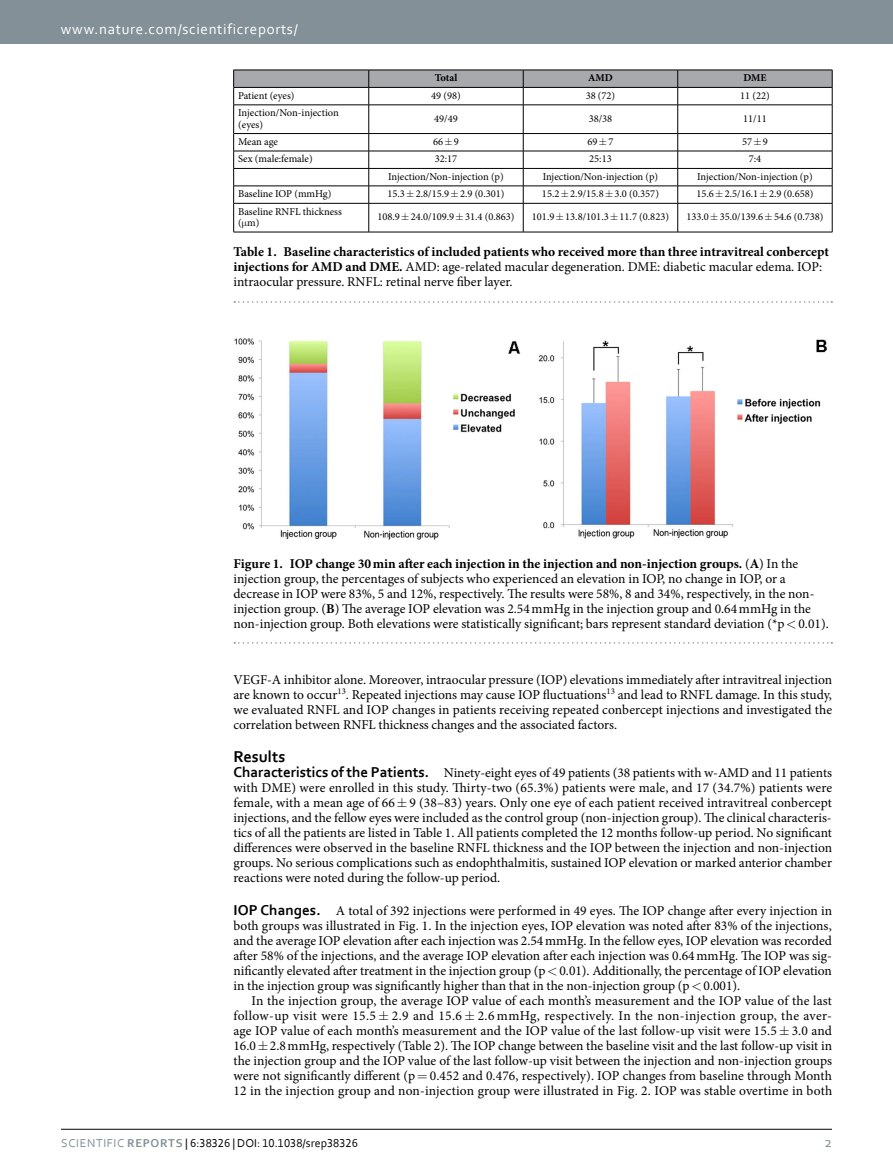
<style>
.page{position:relative;width:893px;height:1174px;background:#fff}
.page>*{position:absolute;margin:0;border:0;box-sizing:border-box;transform-origin:0 0}
.t1{font:700 16.5px "Corbel";color:#000}
.t2{font:15px "Corbel";letter-spacing:.045em;color:#fff}
.t3{font:15px "Corbel";color:#839097}
.t4{font:13.5px/15px "Minion Pro";color:#000;text-align:justify}
.t5{font:700 13.5px/15px "Minion Pro";color:#000}
.t6{font:12px "Corbel";color:#000}
.t7{font:10.5px/11.2px "Minion Pro";color:#000}
.t8{font:700 10.5px "Minion Pro";color:#000}
.s1{font-weight:400}
.s2{font-weight:700}
.s3{font-family:"Corbel";font-weight:700;font-size:15px}
.s4{color:#839097}
.s5{font-weight:700;color:#839097}
</style>
<div class="page">
<div style="left:0;top:0;width:893px;height:43px;background:#839097"></div>
<hr style="left:61px;top:1129px;width:771px;height:1px;background:#000">
<svg style="left:234px;top:301px;width:598px;height:2px"></svg>
<hr style="left:233px;top:232px;width:136px;height:1px;background:#000">
<hr style="left:369px;top:232px;width:154px;height:1px;background:#000">
<hr style="left:523px;top:232px;width:155px;height:1px;background:#000">
<hr style="left:678px;top:232px;width:154px;height:1px;background:#000">
<img style="left:234px;top:338px;width:593px;height:202px">
<svg style="left:234px;top:642px;width:598px;height:1px"></svg>
<svg style="left:233px;top:70px;width:600px;height:162px"></svg>
<p class="t2" style="left:61px;top:19px;width:238px">www.nature.com/scientificreports/</p>
<p class="t8" style="left:435px;top:71px;width:24px">Total</p>
<p class="t8" style="left:588px;top:71px;width:26px">AMD</p>
<p class="t8" style="left:743px;top:71px;width:25px">DME</p>
<p class="t7" style="left:238px;top:90px;width:58px">Patient (eyes)</p>
<p class="t7" style="left:431px;top:90px;width:31px">49 (98)</p>
<p class="t7" style="left:586px;top:90px;width:31px">38 (72)</p>
<p class="t7" style="left:740px;top:90px;width:31px">11 (22)</p>
<p class="t7" style="left:238px;top:107px;width:102px">Injection/Non-injection (eyes)</p>
<p class="t7" style="left:434px;top:113px;width:25px">49/49</p>
<p class="t7" style="left:589px;top:113px;width:25px">38/38</p>
<p class="t7" style="left:743px;top:113px;width:25px">11/11</p>
<p class="t7" style="left:238px;top:136px;width:41px">Mean age</p>
<p class="t7" style="left:433px;top:136px;width:27px">66 9</p>
<p class="t7" style="left:587px;top:136px;width:27px">69 7</p>
<p class="t7" style="left:742px;top:136px;width:27px">57 9</p>
<p class="t7" style="left:238px;top:153px;width:76px">Sex (male:female)</p>
<p class="t7" style="left:435px;top:153px;width:24px">32:17</p>
<p class="t7" style="left:589px;top:153px;width:24px">25:13</p>
<p class="t7" style="left:749px;top:153px;width:14px">7:4</p>
<p class="t7" style="left:388px;top:171px;width:117px">Injection/Non-injection (p)</p>
<p class="t7" style="left:543px;top:171px;width:117px">Injection/Non-injection (p)</p>
<p class="t7" style="left:697px;top:171px;width:117px">Injection/Non-injection (p)</p>
<p class="t7" style="left:238px;top:188px;width:95px">Baseline IOP (mmHg)</p>
<p class="t7" style="left:387px;top:188px;width:119px">15.3 2.8/15.9 2.9 (0.301)</p>
<p class="t7" style="left:542px;top:188px;width:119px">15.2 2.9/15.8 3.0 (0.357)</p>
<p class="t7" style="left:696px;top:188px;width:119px">15.6 2.5/16.1 2.9 (0.658)</p>
<p class="t7" style="left:238px;top:206px;width:105px">Baseline RNFL thickness ( m)</p>
<p class="t7" style="left:377px;top:211px;width:139px">108.9 24.0/109.9 31.4 (0.863)</p>
<p class="t7" style="left:532px;top:211px;width:139px">101.9 13.8/101.3 11.7 (0.823)</p>
<p class="t7" style="left:686px;top:211px;width:139px">133.0 35.0/139.6 54.6 (0.738)</p>
<p class="t5" style="left:233px;top:244px;width:597px">Table 1. Baseline characteristics of included patients who received more than three intravitreal conbercept injections for AMD and DME. <span class="s1">AMD: age-related macular degeneration. DME: diabetic macular edema. IOP: intraocular pressure. RNFL: retinal nerve fiber layer.</span></p>
<p class="t4" style="left:233px;top:556px;width:597px;text-align:left"><span class="s2">Figure 1. IOP change 30min after each injection in the injection and non-injection groups.</span> (<span class="s2">A</span>) In the injection group, the percentages of subjects who experienced an elevation in IOP, no change in IOP, or a decrease in IOP were 83%, 5 and 12%, respectively. The results were 58%, 8 and 34%, respectively, in the non&shy;injection group. (<span class="s2">B</span>) The average IOP elevation was 2.54mmHg in the injection group and 0.64mmHg in the non-injection group. Both elevations were statistically significant; bars represent standard deviation (*p 0.01).</p>
<p class="t4" style="left:233px;top:672px;width:600px">VEGF-A inhibitor alone. Moreover, intraocular pressure (IOP) elevations immediately after intravitreal injection are known to occur<sup>13</sup>. Repeated injections may cause IOP fluctuations<sup>13</sup> and lead to RNFL damage. In this study, we evaluated RNFL and IOP changes in patients receiving repeated conbercept injections and investigated the correlation between RNFL thickness changes and the associated factors.</p>
<p class="t1" style="left:233px;top:746px;width:53px">Results</p>
<p class="t4" style="left:233px;top:765px;width:600px"><span class="s3">Characteristics of the Patients.</span> Ninety-eight eyes of 49 patients (38 patients with w-AMD and 11 patients with DME) were enrolled in this study. Thirty-two (65.3%) patients were male, and 17 (34.7%) patients were female, with a mean age of 66 9 (38–83) years. Only one eye of each patient received intravitreal conbercept injections, and the fellow eyes were included as the control group (non-injection group). The clinical characteris&shy;tics of all the patients are listed in Table 1. All patients completed the 12 months follow-up period. No significant differences were observed in the baseline RNFL thickness and the IOP between the injection and non-injection groups. No serious complications such as endophthalmitis, sustained IOP elevation or marked anterior chamber reactions were noted during the follow-up period.</p>
<p class="t4" style="left:233px;top:903px;width:600px"><span class="s3">IOP Changes.</span> A total of 392 injections were performed in 49 eyes. The IOP change after every injection in both groups was illustrated in Fig. 1. In the injection eyes, IOP elevation was noted after 83% of the injections, and the average IOP elevation after each injection was 2.54mmHg. In the fellow eyes, IOP elevation was recorded after 58% of the injections, and the average IOP elevation after each injection was 0.64mmHg. The IOP was sig&shy;nificantly elevated after treatment in the injection group (p 0.01). Additionally, the percentage of IOP elevation in the injection group was significantly higher than that in the non-injection group (p 0.001).</p>
<p class="t4" style="left:233px;top:993px;width:600px;text-indent:18px">In the injection group, the average IOP value of each month’s measurement and the IOP value of the last follow-up visit were 15.5 2.9 and 15.6 2.6 mmHg, respectively. In the non-injection group, the aver&shy;age IOP value of each month’s measurement and the IOP value of the last follow-up visit were 15.5 3.0 and 16.0 2.8mmHg, respectively (Table 2). The IOP change between the baseline visit and the last follow-up visit in the injection group and the IOP value of the last follow-up visit between the injection and non-injection groups were not significantly different (p 0.452 and 0.476, respectively). IOP changes from baseline through Month 12 in the injection group and non-injection group were illustrated in Fig. 2. IOP was stable overtime in both</p>
<p class="t6" style="left:61px;top:1135px;width:298px"><span class="s4">Scientific</span> <span class="s5">Reports</span> | 6:38326 | DOI: 10.1038/srep38326</p>
<p class="t3" style="left:824px;top:1132px;width:9px">2</p>
</div>
